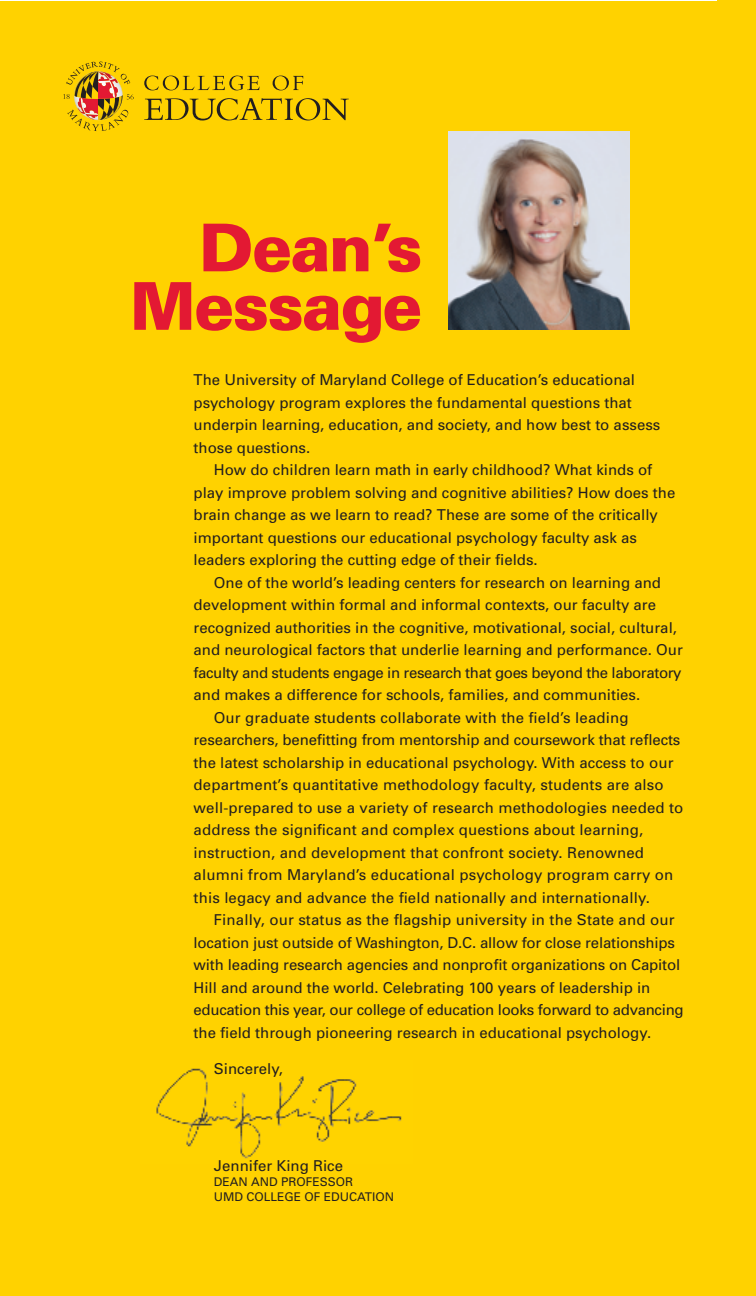
<style>
.page{position:relative;width:756px;height:1296px;background:#fff}
.page>*{position:absolute;margin:0;border:0;box-sizing:border-box;transform-origin:0 0}
.t1{font:900 66px/58.5px "Univers";letter-spacing:-.03em;color:#e31933;text-align:right}
.t2{font:15px/22.5px "Univers";color:#231f20}
.t3{font:15px "Univers";letter-spacing:-.02em;color:#231f20}
.t4{font:15px "Univers";letter-spacing:-.025em;color:#231f20}
.t5{font:12px/15px "Univers";color:#231f20}
</style>
<div class="page">
<div style="left:717px;top:0;width:39px;height:1296px;background:#ffd200"></div>
<div style="left:0;top:2px;width:730px;height:1294px;background:#ffd200"></div>
<img style="left:156px;top:1068px;width:246px;height:91px">
<img style="left:448px;top:131px;width:182px;height:199px">
<svg style="left:144px;top:76px;width:116px;height:14px"></svg>
<svg style="left:273px;top:76px;width:30px;height:14px"></svg>
<svg style="left:144px;top:98px;width:205px;height:22px"></svg>
<svg style="left:63px;top:62px;width:71px;height:69px"></svg>
<h1 class="t1" style="left:130px;top:217px;width:294px">Dean’s<br>Message</h1>
<p class="t2" style="left:194px;top:369px;width:468px">The University of Maryland College of Education’s educational psychology program explores the fundamental questions that underpin learning, education, and society, and how best to assess those questions.</p>
<p class="t2" style="left:194px;top:459px;width:483px;text-indent:20px">How do children learn math in early childhood? What kinds of play improve problem solving and cognitive abilities? How does the brain change as we learn to read? These are some of the critically important questions our educational psychology faculty ask as leaders exploring the cutting edge of their fields.</p>
<p class="t2" style="left:214px;top:571px;width:449px">One of the world’s leading centers for research on learning and</p>
<p class="t2" style="left:194px;top:594px;width:464px">development within formal and informal contexts, our faculty are</p>
<p class="t2" style="left:194px;top:616px;width:485px">recognized authorities in the cognitive, motivational, social, cultural,</p>
<p class="t2" style="left:194px;top:639px;width:491px">and neurological factors that underlie learning and performance. Our</p>
<p class="t4" style="left:194px;top:663px;width:490px">faculty and students engage in research that goes beyond the laboratory</p>
<p class="t2" style="left:194px;top:684px;width:448px">and makes a difference for schools, families, and communities.</p>
<p class="t2" style="left:214px;top:706px;width:416px">Our graduate students collaborate with the field’s leading</p>
<p class="t2" style="left:194px;top:729px;width:488px">researchers, benefitting from mentorship and coursework that reflects</p>
<p class="t2" style="left:194px;top:751px;width:482px">the latest scholarship in educational psychology. With access to our</p>
<p class="t2" style="left:194px;top:774px;width:472px">department’s quantitative methodology faculty, students are also</p>
<p class="t2" style="left:194px;top:796px;width:491px">well-prepared to use a variety of research methodologies needed to</p>
<p class="t2" style="left:194px;top:819px;width:451px">address the significant and complex questions about learning,</p>
<p class="t2" style="left:194px;top:841px;width:452px">instruction, and development that confront society. Renowned</p>
<p class="t2" style="left:194px;top:864px;width:481px">alumni from Maryland’s educational psychology program carry on</p>
<p class="t2" style="left:194px;top:886px;width:458px">this legacy and advance the field nationally and internationally.</p>
<p class="t2" style="left:214px;top:909px;width:462px">Finally, our status as the flagship university in the State and our</p>
<p class="t2" style="left:194px;top:931px;width:483px">location just outside of Washington, D.C. allow for close relationships</p>
<p class="t2" style="left:194px;top:954px;width:488px">with leading research agencies and nonprofit organizations on Capitol</p>
<p class="t2" style="left:194px;top:976px;width:458px">Hill and around the world. Celebrating 100 years of leadership in</p>
<p class="t3" style="left:194px;top:1001px;width:492px">education this year, our college of education looks forward to advancing</p>
<p class="t2" style="left:194px;top:1021px;width:459px">the field through pioneering research in educational psychology.</p>
<p class="t2" style="left:214px;top:1057px;width:71px">Sincerely,</p>
<p class="t2" style="left:214px;top:1154px;width:131px">Jennifer King Rice</p>
<p class="t5" style="left:214px;top:1174px;width:182px">DEAN AND PROFESSOR<br>UMD COLLEGE OF EDUCATION</p>
</div>
